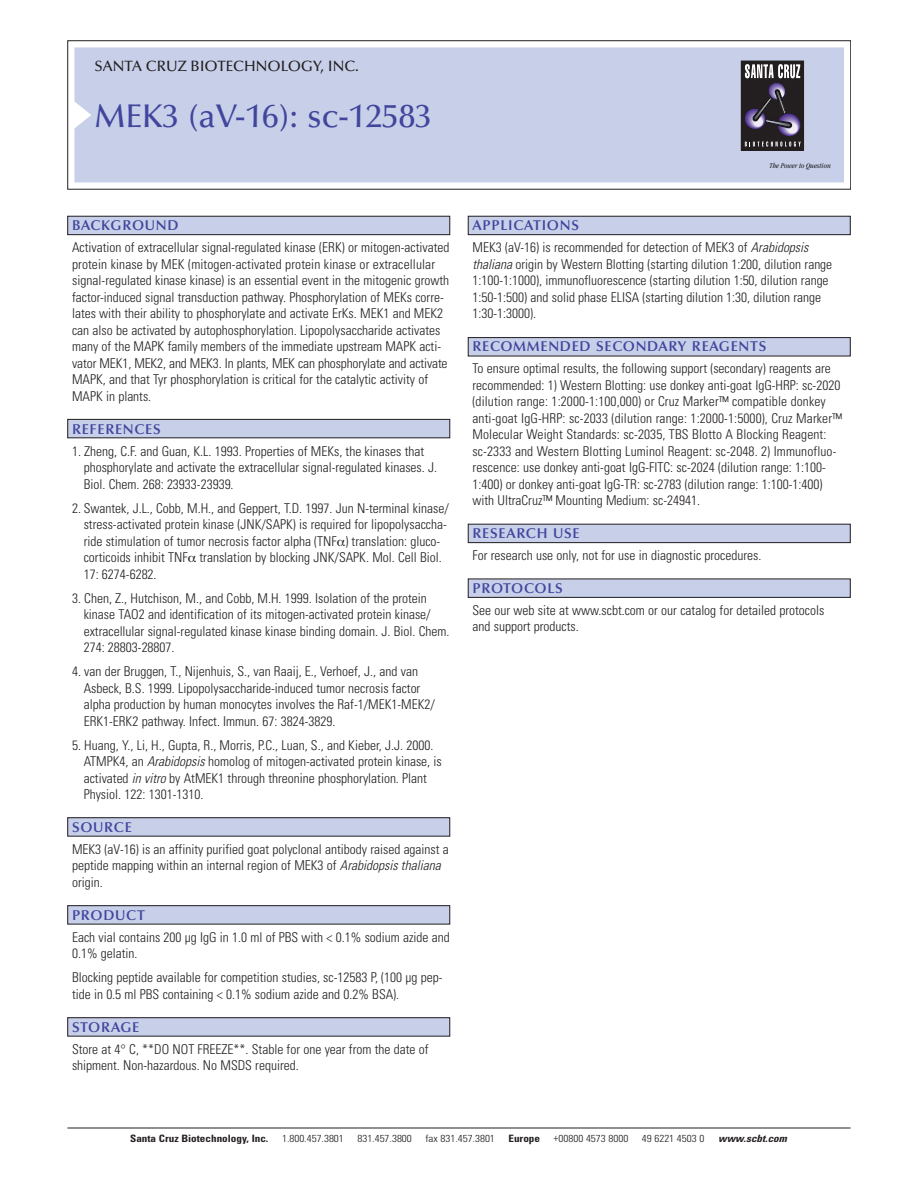
<style>
.page{position:relative;width:918px;height:1188px;background:#fff}
.page>*{position:absolute;margin:0;border:0;box-sizing:border-box;transform-origin:0 0}
.t1{font:500 33px "Optima";color:#41459c}
.t2{font:500 15px "Optima";color:#231f20}
.t3{font:600 14.25px "Optima";letter-spacing:.05em;color:#41459c}
.t4{font:300 condensed 13.5px/16.5px "Univers";color:#231f20}
.t5{font:300 condensed 10.2px "Univers";color:#231f20;scale:1.1 1}
.t6{font:700 condensed 10.2px "Univers";color:#231f20;scale:1.1 1}
.t7{font:italic 700 condensed 10.2px "Univers";color:#231f20;scale:1.1 1}
.t8{font:italic condensed 7.5px "Garamond";color:#231f20}
.s1{font-style:italic}
</style>
<div class="page">
<div style="left:74px;top:47px;width:770px;height:135px;background:#c7cfe9"></div>
<div style="left:741px;top:61px;width:62px;height:89px;background:#231f20"></div>
<div style="left:741px;top:61px;width:63px;height:90px;border:1px solid #231f20"></div>
<svg style="left:741px;top:64px;width:64px;height:83px"></svg>
<hr style="left:68px;top:1128px;width:782px;height:1px;background:#231f20">
<div style="left:468px;top:216px;width:382px;height:19px;background:#c7cfe9"></div>
<div style="left:468px;top:216px;width:382px;height:19px;border:1px solid #231f20"></div>
<div style="left:468px;top:338px;width:382px;height:18px;background:#c7cfe9"></div>
<div style="left:468px;top:337px;width:382px;height:19px;border:1px solid #231f20"></div>
<div style="left:468px;top:524px;width:382px;height:19px;background:#c7cfe9"></div>
<div style="left:468px;top:524px;width:382px;height:19px;border:1px solid #231f20"></div>
<div style="left:468px;top:579px;width:382px;height:18px;background:#c7cfe9"></div>
<div style="left:468px;top:579px;width:382px;height:19px;border:1px solid #231f20"></div>
<div style="left:68px;top:216px;width:382px;height:19px;background:#c7cfe9"></div>
<div style="left:68px;top:216px;width:382px;height:19px;border:1px solid #231f20"></div>
<div style="left:68px;top:419px;width:382px;height:19px;background:#c7cfe9"></div>
<div style="left:68px;top:419px;width:382px;height:19px;border:1px solid #231f20"></div>
<div style="left:68px;top:818px;width:382px;height:18px;background:#c7cfe9"></div>
<div style="left:68px;top:906px;width:382px;height:18px;background:#c7cfe9"></div>
<div style="left:68px;top:905px;width:382px;height:19px;border:1px solid #231f20"></div>
<div style="left:68px;top:1018px;width:382px;height:18px;background:#c7cfe9"></div>
<div style="left:68px;top:1017px;width:382px;height:19px;border:1px solid #231f20"></div>
<p class="t2" style="left:94px;top:60px;width:266px">SANTA CRUZ BIOTECHNOLOGY, INC.</p>
<h1 class="t1" style="left:94px;top:103px;width:339px">MEK3 (aV-16): sc-12583</h1>
<p class="t3" style="left:72px;top:220px;width:108px">BACKGROUND</p>
<p class="t4" style="left:72px;top:241px;width:379px">Activation of extracellular signal-regulated kinase (ERK) or mitogen-activated protein kinase by MEK (mitogen-activated protein kinase or extracellular signal-regulated kinase kinase) is an essential event in the mitogenic growth factor-induced signal transduction pathway. Phosphorylation of MEKs corre&shy;lates with their ability to phosphorylate and activate ErKs. MEK1 and MEK2 can also be activated by autophosphorylation. Lipopolysaccharide activates many of the MAPK family members of the immediate upstream MAPK acti&shy;vator MEK1, MEK2, and MEK3. In plants, MEK can phosphorylate and activate MAPK, and that Tyr phosphorylation is critical for the catalytic activity of MAPK in plants.</p>
<p class="t3" style="left:72px;top:423px;width:90px">REFERENCES</p>
<p class="t4" style="left:84px;top:444px;width:355px;text-indent:-12px">1. Zheng, C.F. and Guan, K.L. 1993. Properties of MEKs, the kinases that phosphorylate and activate the extracellular signal-regulated kinases. J.<br>Biol. Chem. 268: 23933-23939.</p>
<p class="t4" style="left:84px;top:501px;width:367px;text-indent:-12px">2. Swantek, J.L., Cobb, M.H., and Geppert, T.D. 1997. Jun N-terminal kinase/ stress-activated protein kinase (JNK/SAPK) is required for lipopolysaccha&shy;ride stimulation of tumor necrosis factor alpha (TNF ) translation: gluco&shy;corticoids inhibit TNF translation by blocking JNK/SAPK. Mol. Cell Biol.<br>17: 6274-6282.</p>
<p class="t4" style="left:84px;top:591px;width:367px;text-indent:-12px">3. Chen, Z., Hutchison, M., and Cobb, M.H. 1999. Isolation of the protein kinase TAO2 and identification of its mitogen-activated protein kinase/ extracellular signal-regulated kinase kinase binding domain. J. Biol. Chem.<br>274: 28803-28807.</p>
<p class="t4" style="left:84px;top:664px;width:353px;text-indent:-12px">4. van der Bruggen, T., Nijenhuis, S., van Raaij, E., Verhoef, J., and van Asbeck, B.S. 1999. Lipopolysaccharide-induced tumor necrosis factor alpha production by human monocytes involves the Raf-1/MEK1-MEK2/ ERK1-ERK2 pathway. Infect. Immun. 67: 3824-3829.</p>
<p class="t4" style="left:84px;top:738px;width:360px;text-indent:-12px">5. Huang, Y., Li, H., Gupta, R., Morris, P.C., Luan, S., and Kieber, J.J. 2000.<br>ATMPK4, an <span class="s1">Arabidopsis</span>homolog of mitogen-activated protein kinase, is activated <span class="s1">in vitro</span>by AtMEK1 through threonine phosphorylation. Plant Physiol. 122: 1301-1310.</p>
<p class="t3" style="left:72px;top:821px;width:61px">SOURCE</p>
<p class="t4" style="left:72px;top:842px;width:378px">MEK3 (aV-16) is an affinity purified goat polyclonal antibody raised against a peptide mapping within an internal region of MEK3 of <span class="s1">Arabidopsis thaliana </span>origin.</p>
<p class="t3" style="left:72px;top:909px;width:74px">PRODUCT</p>
<p class="t4" style="left:72px;top:930px;width:379px">Each vial contains 200 µg IgG in 1.0 ml of PBS with &lt; 0.1% sodium azide and<br>0.1% gelatin.</p>
<p class="t4" style="left:72px;top:971px;width:372px">Blocking peptide available for competition studies, sc-12583 P, (100 µg pep&shy;tide in 0.5 ml PBS containing &lt; 0.1% sodium azide and 0.2% BSA).</p>
<p class="t3" style="left:72px;top:1021px;width:69px">STORAGE</p>
<p class="t4" style="left:72px;top:1042px;width:358px">Store at 4° C, **DO NOT FREEZE**. Stable for one year from the date of shipment. Non-hazardous. No MSDS required.</p>
<p class="t8" style="left:769px;top:163px;width:63px">The Power to Question</p>
<p class="t3" style="left:473px;top:220px;width:108px">APPLICATIONS</p>
<p class="t4" style="left:473px;top:241px;width:361px">MEK3 (aV-16) is recommended for detection of MEK3 of <span class="s1">Arabidopsis thaliana</span>origin by Western Blotting (starting dilution 1:200, dilution range 1:100-1:1000), immunofluorescence (starting dilution 1:50, dilution range 1:50-1:500) and solid phase ELISA (starting dilution 1:30, dilution range 1:30-1:3000).</p>
<p class="t3" style="left:473px;top:340px;width:295px">RECOMMENDED SECONDARY REAGENTS</p>
<p class="t4" style="left:473px;top:361px;width:371px">To ensure optimal results, the following support (secondary) reagents are recommended: 1) Western Blotting: use donkey anti-goat IgG-HRP: sc-2020 (dilution range: 1:2000-1:100,000) or Cruz Marker™ compatible donkey anti-goat IgG-HRP: sc-2033 (dilution range: 1:2000-1:5000), Cruz Marker™ Molecular Weight Standards: sc-2035, TBS Blotto A Blocking Reagent: sc-2333 and Western Blotting Luminol Reagent: sc-2048. 2) Immunofluo&shy;rescence: use donkey anti-goat IgG-FITC: sc-2024 (dilution range: 1:100- 1:400) or donkey anti-goat IgG-TR: sc-2783 (dilution range: 1:100-1:400) with UltraCruz™ Mounting Medium: sc-24941.</p>
<p class="t3" style="left:473px;top:527px;width:109px">RESEARCH USE</p>
<p class="t4" style="left:473px;top:548px;width:290px">For research use only, not for use in diagnostic procedures.</p>
<p class="t3" style="left:473px;top:582px;width:92px">PROTOCOLS</p>
<p class="t4" style="left:473px;top:603px;width:353px">See our web site at www.scbt.com or our catalog for detailed protocols and support products.</p>
<p class="t6" style="left:130px;top:1135px;width:127px">Santa Cruz Biotechnology, Inc.</p>
<p class="t5" style="left:282px;top:1135px;width:58px">1.800.457.3801</p>
<p class="t5" style="left:357px;top:1135px;width:51px">831.457.3800</p>
<p class="t5" style="left:425px;top:1135px;width:65px">fax 831.457.3801</p>
<p class="t6" style="left:508px;top:1135px;width:30px">Europe</p>
<p class="t5" style="left:554px;top:1135px;width:69px">+00800 4573 8000</p>
<p class="t5" style="left:642px;top:1135px;width:58px">49 6221 4503 0</p>
<p class="t7" style="left:718px;top:1135px;width:66px">www.scbt.com</p>
</div>
